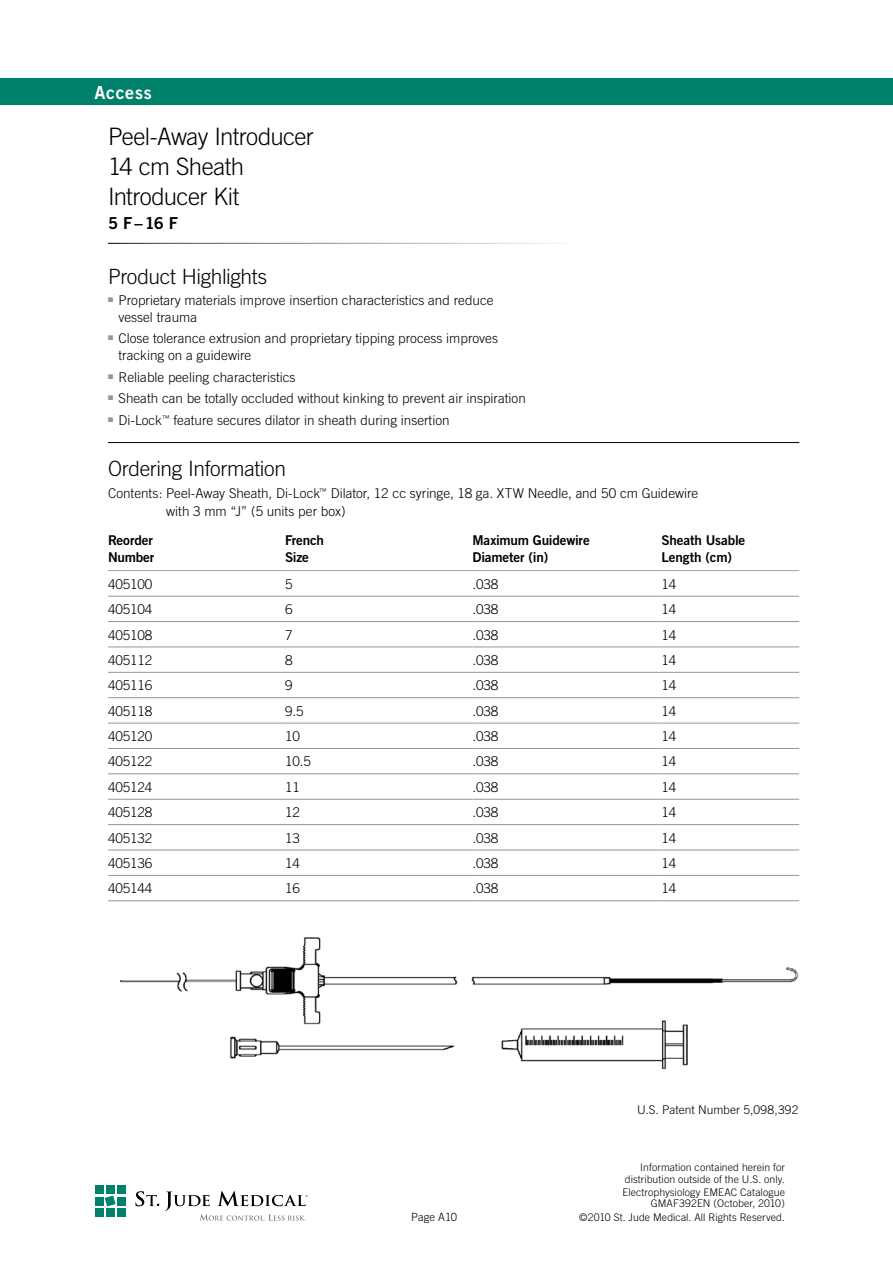
<style>
.page{position:relative;width:893px;height:1263px;background:#fff}
.page>*{position:absolute;margin:0;border:0;box-sizing:border-box;transform-origin:0 0}
.t1{font:300 24px/30px "Trade Gothic";letter-spacing:-.025em;color:#000}
.t2{font:300 21px "Trade Gothic";letter-spacing:-.015em;color:#000}
.t3{font:18px "Trade Gothic Bold Two";letter-spacing:.035em;color:#fff}
.t4{font:16.5px "Trade Gothic Bold Two";color:#000}
.t5{font:300 13.5px/16.5px "Trade Gothic";color:#000}
.t6{font:13.5px/16.5px "Trade Gothic Bold Two";letter-spacing:-.015em;color:#000}
.t7{font:300 12px "Trade Gothic";color:#000}
.t8{font:300 11.25px "Trade Gothic";letter-spacing:.005em;color:#000}
.t9{font:300 10.5px/11.2px "Trade Gothic";letter-spacing:.01em;color:#000;text-align:right}
</style>
<div class="page">
<svg style="left:135px;top:1191px;width:24px;height:15px"></svg>
<svg style="left:165px;top:1191px;width:143px;height:30px"></svg>
<div style="left:95px;top:1185px;width:8px;height:9px;background:#00816c"></div>
<div style="left:117px;top:1185px;width:9px;height:9px;background:#00816c"></div>
<div style="left:106px;top:1185px;width:9px;height:9px;background:#00816c"></div>
<div style="left:95px;top:1196px;width:8px;height:9px;background:#00816c"></div>
<div style="left:117px;top:1196px;width:9px;height:9px;background:#00816c"></div>
<svg style="left:105px;top:1195px;width:11px;height:11px"></svg>
<div style="left:95px;top:1208px;width:8px;height:8px;background:#00816c"></div>
<div style="left:117px;top:1208px;width:9px;height:8px;background:#00816c"></div>
<div style="left:106px;top:1208px;width:9px;height:8px;background:#00816c"></div>
<img style="left:120px;top:937px;width:678px;height:132px">
<hr style="left:108px;top:442px;width:691px;height:1px;background:#000">
<hr style="left:108px;top:570px;width:177px;height:1px;background:#a1a3a6">
<hr style="left:285px;top:570px;width:187px;height:1px;background:#a1a3a6">
<hr style="left:472px;top:570px;width:190px;height:1px;background:#a1a3a6">
<hr style="left:662px;top:570px;width:137px;height:1px;background:#a1a3a6">
<hr style="left:108px;top:596px;width:177px;height:1px;background:#939598">
<hr style="left:285px;top:596px;width:187px;height:1px;background:#939598">
<hr style="left:472px;top:596px;width:190px;height:1px;background:#939598">
<hr style="left:662px;top:596px;width:137px;height:1px;background:#939598">
<hr style="left:108px;top:621px;width:177px;height:1px;background:#939598">
<hr style="left:285px;top:621px;width:187px;height:1px;background:#939598">
<hr style="left:472px;top:621px;width:190px;height:1px;background:#939598">
<hr style="left:662px;top:621px;width:137px;height:1px;background:#939598">
<hr style="left:108px;top:647px;width:177px;height:1px;background:#939598">
<hr style="left:285px;top:647px;width:187px;height:1px;background:#939598">
<hr style="left:472px;top:647px;width:190px;height:1px;background:#939598">
<hr style="left:662px;top:647px;width:137px;height:1px;background:#939598">
<hr style="left:108px;top:672px;width:177px;height:1px;background:#939598">
<hr style="left:285px;top:672px;width:187px;height:1px;background:#939598">
<hr style="left:472px;top:672px;width:190px;height:1px;background:#939598">
<hr style="left:662px;top:672px;width:137px;height:1px;background:#939598">
<hr style="left:108px;top:697px;width:177px;height:1px;background:#939598">
<hr style="left:285px;top:697px;width:187px;height:1px;background:#939598">
<hr style="left:472px;top:697px;width:190px;height:1px;background:#939598">
<hr style="left:662px;top:697px;width:137px;height:1px;background:#939598">
<hr style="left:108px;top:723px;width:177px;height:1px;background:#939598">
<hr style="left:285px;top:723px;width:187px;height:1px;background:#939598">
<hr style="left:472px;top:723px;width:190px;height:1px;background:#939598">
<hr style="left:662px;top:723px;width:137px;height:1px;background:#939598">
<hr style="left:108px;top:748px;width:177px;height:1px;background:#939598">
<hr style="left:285px;top:748px;width:187px;height:1px;background:#939598">
<hr style="left:472px;top:748px;width:190px;height:1px;background:#939598">
<hr style="left:662px;top:748px;width:137px;height:1px;background:#939598">
<hr style="left:108px;top:774px;width:177px;height:1px;background:#939598">
<hr style="left:285px;top:774px;width:187px;height:1px;background:#939598">
<hr style="left:472px;top:774px;width:190px;height:1px;background:#939598">
<hr style="left:662px;top:774px;width:137px;height:1px;background:#939598">
<hr style="left:108px;top:799px;width:177px;height:1px;background:#939598">
<hr style="left:285px;top:799px;width:187px;height:1px;background:#939598">
<hr style="left:472px;top:799px;width:190px;height:1px;background:#939598">
<hr style="left:662px;top:799px;width:137px;height:1px;background:#939598">
<hr style="left:108px;top:824px;width:177px;height:1px;background:#939598">
<hr style="left:285px;top:824px;width:187px;height:1px;background:#939598">
<hr style="left:472px;top:824px;width:190px;height:1px;background:#939598">
<hr style="left:662px;top:824px;width:137px;height:1px;background:#939598">
<hr style="left:108px;top:850px;width:177px;height:1px;background:#939598">
<hr style="left:285px;top:850px;width:187px;height:1px;background:#939598">
<hr style="left:472px;top:850px;width:190px;height:1px;background:#939598">
<hr style="left:662px;top:850px;width:137px;height:1px;background:#939598">
<hr style="left:108px;top:875px;width:177px;height:1px;background:#939598">
<hr style="left:285px;top:875px;width:187px;height:1px;background:#939598">
<hr style="left:472px;top:875px;width:190px;height:1px;background:#939598">
<hr style="left:662px;top:875px;width:137px;height:1px;background:#939598">
<hr style="left:108px;top:900px;width:177px;height:1px;background:#939598">
<hr style="left:285px;top:900px;width:187px;height:1px;background:#939598">
<hr style="left:472px;top:900px;width:190px;height:1px;background:#939598">
<hr style="left:662px;top:900px;width:137px;height:1px;background:#939598">
<div style="left:0;top:78px;width:893px;height:27px;background:#00816c"></div>
<h3 class="t3" style="left:94px;top:81px;width:59px">Access</h3>
<h1 class="t1" style="left:108px;top:121px;width:207px">Peel-Away Introducer<br>14 cm Sheath<br>Introducer Kit</h1>
<p class="t4" style="left:108px;top:213px;width:71px">5 F–16 F</p>
<h2 class="t2" style="left:108px;top:264px;width:160px">Product Highlights</h2>
<p class="t5" style="left:118px;top:292px;width:376px;text-indent:-10px"><sup>■</sup> Proprietary materials improve insertion characteristics and reduce vessel trauma</p>
<p class="t5" style="left:118px;top:330px;width:381px;text-indent:-10px"><sup>■</sup> Close tolerance extrusion and proprietary tipping process improves tracking on a guidewire</p>
<p class="t5" style="left:108px;top:368px;width:189px"><sup>■</sup> Reliable peeling characteristics</p>
<p class="t5" style="left:108px;top:390px;width:419px"><sup>■</sup> Sheath can be totally occluded without kinking to prevent air inspiration</p>
<p class="t5" style="left:108px;top:412px;width:343px"><sup>■</sup> Di-Lock<sup>™</sup> feature secures dilator in sheath during insertion</p>
<h2 class="t2" style="left:108px;top:456px;width:180px">Ordering Information</h2>
<p class="t5" style="left:166px;top:484px;width:533px;line-height:18px;text-indent:-58px">Contents: Peel-Away Sheath, Di-Lock<sup>™</sup> Dilator, 12 cc syringe, 18 ga. XTW Needle, and 50 cm Guidewire with 3 mm “J” (5 units per box)</p>
<p class="t6" style="left:108px;top:532px;width:48px">Reorder<br>Number</p>
<p class="t6" style="left:285px;top:532px;width:41px">French<br>Size</p>
<p class="t6" style="left:472px;top:532px;width:119px">Maximum Guidewire<br>Diameter (in)</p>
<p class="t6" style="left:662px;top:532px;width:85px">Sheath Usable<br>Length (cm)</p>
<p class="t5" style="left:108px;top:576px;width:46px">405100</p>
<p class="t5" style="left:285px;top:576px;width:9px">5</p>
<p class="t5" style="left:472px;top:576px;width:27px">.038</p>
<p class="t5" style="left:662px;top:576px;width:16px">14</p>
<p class="t5" style="left:108px;top:601px;width:46px">405104</p>
<p class="t5" style="left:285px;top:601px;width:9px">6</p>
<p class="t5" style="left:472px;top:601px;width:27px">.038</p>
<p class="t5" style="left:662px;top:601px;width:16px">14</p>
<p class="t5" style="left:108px;top:626px;width:46px">405108</p>
<p class="t5" style="left:285px;top:626px;width:9px">7</p>
<p class="t5" style="left:472px;top:626px;width:27px">.038</p>
<p class="t5" style="left:662px;top:626px;width:16px">14</p>
<p class="t5" style="left:108px;top:652px;width:46px">405112</p>
<p class="t5" style="left:285px;top:652px;width:9px">8</p>
<p class="t5" style="left:472px;top:652px;width:27px">.038</p>
<p class="t5" style="left:662px;top:652px;width:16px">14</p>
<p class="t5" style="left:108px;top:677px;width:46px">405116</p>
<p class="t5" style="left:285px;top:677px;width:9px">9</p>
<p class="t5" style="left:472px;top:677px;width:27px">.038</p>
<p class="t5" style="left:662px;top:677px;width:16px">14</p>
<p class="t5" style="left:108px;top:702px;width:46px">405118</p>
<p class="t5" style="left:285px;top:702px;width:20px">9.5</p>
<p class="t5" style="left:472px;top:702px;width:27px">.038</p>
<p class="t5" style="left:662px;top:702px;width:16px">14</p>
<p class="t5" style="left:108px;top:728px;width:46px">405120</p>
<p class="t5" style="left:285px;top:728px;width:16px">10</p>
<p class="t5" style="left:472px;top:728px;width:27px">.038</p>
<p class="t5" style="left:662px;top:728px;width:16px">14</p>
<p class="t5" style="left:108px;top:753px;width:46px">405122</p>
<p class="t5" style="left:285px;top:753px;width:27px">10.5</p>
<p class="t5" style="left:472px;top:753px;width:27px">.038</p>
<p class="t5" style="left:662px;top:753px;width:16px">14</p>
<p class="t5" style="left:108px;top:779px;width:46px">405124</p>
<p class="t5" style="left:285px;top:779px;width:16px">11</p>
<p class="t5" style="left:472px;top:779px;width:27px">.038</p>
<p class="t5" style="left:662px;top:779px;width:16px">14</p>
<p class="t5" style="left:108px;top:804px;width:46px">405128</p>
<p class="t5" style="left:285px;top:804px;width:16px">12</p>
<p class="t5" style="left:472px;top:804px;width:27px">.038</p>
<p class="t5" style="left:662px;top:804px;width:16px">14</p>
<p class="t5" style="left:108px;top:829px;width:46px">405132</p>
<p class="t5" style="left:285px;top:829px;width:16px">13</p>
<p class="t5" style="left:472px;top:829px;width:27px">.038</p>
<p class="t5" style="left:662px;top:829px;width:16px">14</p>
<p class="t5" style="left:108px;top:855px;width:46px">405136</p>
<p class="t5" style="left:285px;top:855px;width:16px">14</p>
<p class="t5" style="left:472px;top:855px;width:27px">.038</p>
<p class="t5" style="left:662px;top:855px;width:16px">14</p>
<p class="t5" style="left:108px;top:880px;width:46px">405144</p>
<p class="t5" style="left:285px;top:880px;width:16px">16</p>
<p class="t5" style="left:472px;top:880px;width:27px">.038</p>
<p class="t5" style="left:662px;top:880px;width:16px">14</p>
<p class="t8" style="left:411px;top:1210px;width:47px">Page A10</p>
<p class="t7" style="left:637px;top:1103px;width:163px">U.S. Patent Number 5,098,392</p>
<p class="t9" style="left:625px;top:1162px;width:162px">Information contained herein for distribution outside of the U.S. only.</p>
<p class="t9" style="left:622px;top:1186px;width:164px">Electrophysiology EMEAC Catalogue<br>GMAF392EN (October, 2010)</p>
<p class="t9" style="left:579px;top:1211px;width:207px">©2010 St. Jude Medical. All Rights Reserved.</p>
</div>
